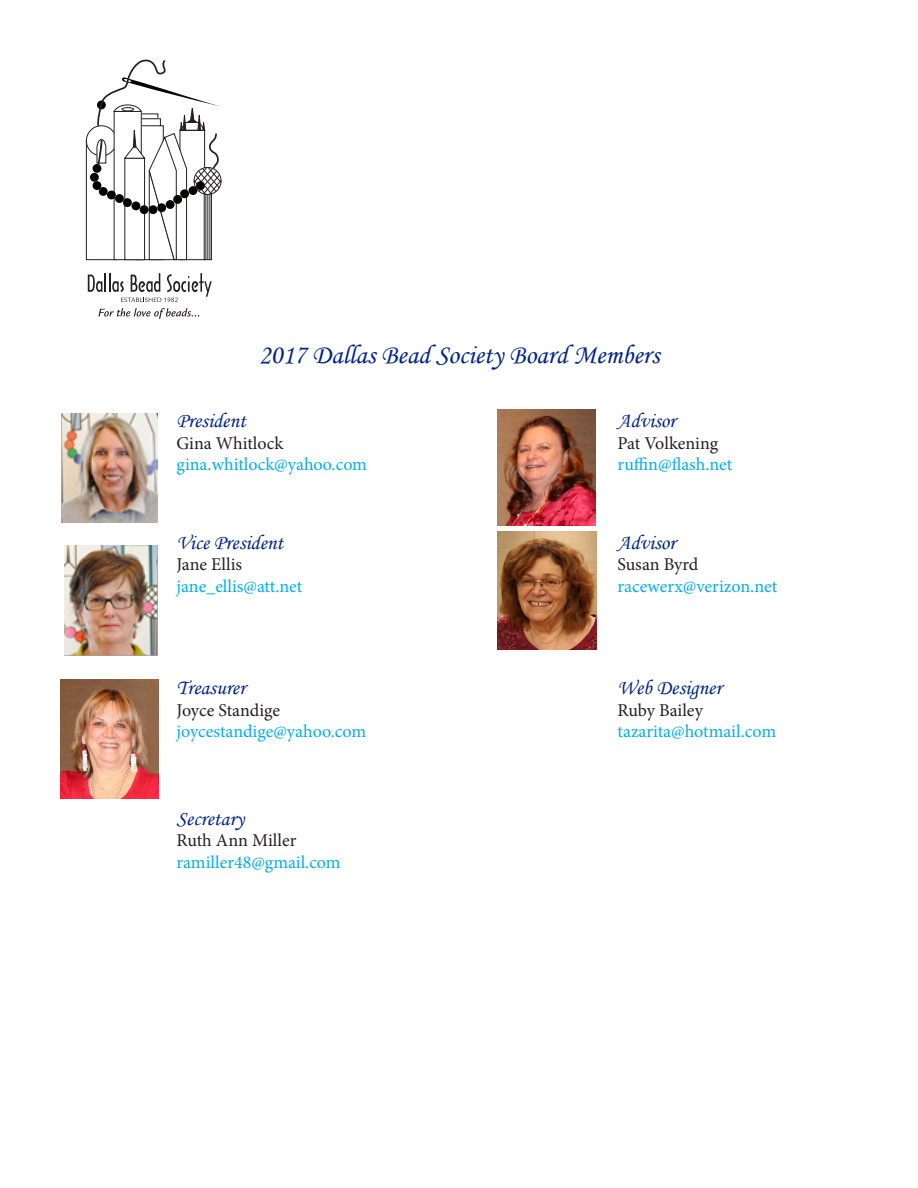
<style>
.page{position:relative;width:918px;height:1188px;background:#fff}
.page>*{position:absolute;margin:0;border:0;box-sizing:border-box;transform-origin:0 0}
.Heading_1{font:27px "Monotype Corsiva";color:#00238e}
.Heading_2{font:21px "Monotype Corsiva";color:#00238e}
.t1{font:18px "Minion Pro";color:#00aeef}
.t2{font:18px "Minion Pro";letter-spacing:-.005em;color:#231f20}
</style>
<div class="page">
<img style="left:61px;top:414px;width:96px;height:108px">
<img style="left:65px;top:545px;width:93px;height:111px">
<img style="left:60px;top:680px;width:99px;height:118px">
<div style="left:86px;top:140px;width:31px;height:120px;border:1px solid #231f20"></div>
<svg style="left:86px;top:126px;width:30px;height:30px"></svg>
<div style="left:86px;top:125px;width:31px;height:31px;border:1px solid #231f20;border-radius:50%"></div>
<div style="left:93px;top:164px;width:8px;height:9px;background:#040503;border-radius:50%"></div>
<div style="left:90px;top:173px;width:9px;height:9px;background:#040503;border-radius:50%"></div>
<div style="left:93px;top:181px;width:8px;height:9px;background:#040503;border-radius:50%"></div>
<svg style="left:96px;top:59px;width:126px;height:202px"></svg>
<svg style="left:88px;top:273px;width:124px;height:29px"></svg>
<svg style="left:98px;top:308px;width:101px;height:11px"></svg>
<img style="left:498px;top:409px;width:97px;height:116px">
<img style="left:498px;top:532px;width:99px;height:118px">
<p class="Heading_1" style="left:259px;top:338px;width:402px">2017 Dallas Bead Society Board Members</p>
<p class="Heading_2" style="left:177px;top:408px;width:71px">President</p>
<p class="t2" style="left:177px;top:431px;width:108px">Gina Whitlock</p>
<p class="t1" style="left:177px;top:453px;width:192px">gina.whitlock@yahoo.com</p>
<p class="Heading_2" style="left:177px;top:530px;width:108px">Vice President</p>
<p class="t2" style="left:177px;top:553px;width:67px">Jane Ellis</p>
<p class="t1" style="left:177px;top:574px;width:127px">jane_ellis@att.net</p>
<p class="Heading_2" style="left:177px;top:675px;width:70px">Treasurer</p>
<p class="t2" style="left:177px;top:698px;width:105px">Joyce Standige</p>
<p class="t1" style="left:177px;top:720px;width:191px">joycestandige@yahoo.com</p>
<p class="Heading_2" style="left:177px;top:806px;width:69px">Secretary</p>
<p class="t2" style="left:177px;top:829px;width:121px">Ruth Ann Miller</p>
<p class="t1" style="left:177px;top:850px;width:166px">ramiller48@gmail.com</p>
<p class="Heading_2" style="left:618px;top:408px;width:59px">Advisor</p>
<p class="t2" style="left:618px;top:431px;width:102px">Pat Volkening</p>
<p class="t1" style="left:618px;top:453px;width:116px">ruffin@flash.net</p>
<p class="Heading_2" style="left:618px;top:530px;width:59px">Advisor</p>
<p class="t2" style="left:618px;top:553px;width:82px">Susan Byrd</p>
<p class="t1" style="left:618px;top:574px;width:161px">racewerx@verizon.net</p>
<p class="Heading_2" style="left:618px;top:675px;width:106px">Web Designer</p>
<p class="t2" style="left:618px;top:698px;width:87px">Ruby Bailey</p>
<p class="t1" style="left:618px;top:720px;width:160px">tazarita@hotmail.com</p>
</div>
